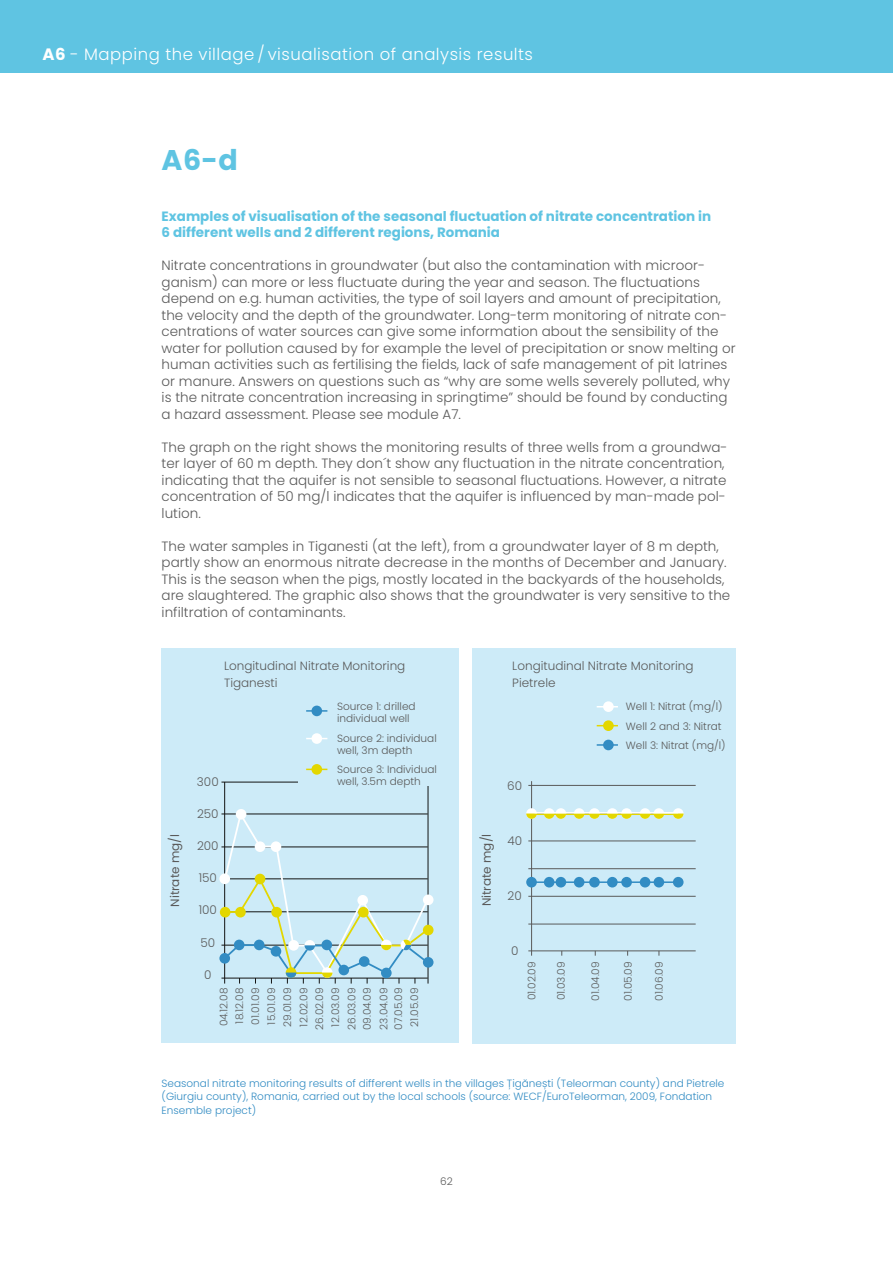
<style>
.page{position:relative;width:893px;height:1263px;background:#fff}
.page>*{position:absolute;margin:0;border:0;box-sizing:border-box;transform-origin:0 0}
.t1{font:700 28.5px "Poppins";color:#5fc4e2}
.t2{font:300 16.5px "Poppins";letter-spacing:.03em;color:#fff}
.t3{font:300 13.5px/16.5px "Poppins";color:#5a5a5a}
.t4{font:700 13.5px/16.5px "Poppins";color:#5fc4e2}
.t5{font:300 12px/17.1px "Poppins";color:#5a5a5a}
.t6{font:12px "Poppins";color:#5a5a5a}
.t7{font:300 10.5px/12px "Poppins";color:#5a5a5a}
.t8{font:300 10.5px/13.5px "Poppins";color:#328cc3}
.s1{font-weight:700}
</style>
<div class="page">
<div style="left:0;top:0;width:893px;height:72px;background:#5fc4e2"></div>
<div style="left:472px;top:648px;width:264px;height:396px;background:#cdebf8"></div>
<hr style="left:531px;top:781px;width:1px;height:175px;background:#5a5a5a">
<hr style="left:528px;top:951px;width:168px;height:1px;background:#5a5a5a">
<hr style="left:528px;top:896px;width:168px;height:1px;background:#5a5a5a">
<hr style="left:528px;top:841px;width:168px;height:1px;background:#5a5a5a">
<hr style="left:528px;top:785px;width:168px;height:1px;background:#5a5a5a">
<hr style="left:528px;top:924px;width:168px;height:1px;background:#5a5a5a">
<hr style="left:528px;top:868px;width:168px;height:1px;background:#5a5a5a">
<div style="left:574px;top:808px;width:10px;height:11px;background:#fff;border-radius:50%"></div>
<div style="left:589px;top:808px;width:11px;height:11px;background:#fff;border-radius:50%"></div>
<svg style="left:574px;top:815px;width:26px;height:4px"></svg>
<div style="left:621px;top:808px;width:11px;height:11px;background:#fff;border-radius:50%"></div>
<div style="left:607px;top:808px;width:11px;height:11px;background:#fff;border-radius:50%"></div>
<svg style="left:607px;top:815px;width:25px;height:4px"></svg>
<div style="left:544px;top:808px;width:10px;height:11px;background:#fff;border-radius:50%"></div>
<div style="left:556px;top:808px;width:10px;height:11px;background:#fff;border-radius:50%"></div>
<svg style="left:544px;top:815px;width:22px;height:4px"></svg>
<div style="left:526px;top:808px;width:11px;height:11px;background:#fff;border-radius:50%"></div>
<svg style="left:526px;top:813px;width:11px;height:6px"></svg>
<div style="left:640px;top:808px;width:10px;height:11px;background:#fff;border-radius:50%"></div>
<div style="left:654px;top:808px;width:10px;height:11px;background:#fff;border-radius:50%"></div>
<svg style="left:640px;top:815px;width:24px;height:4px"></svg>
<div style="left:673px;top:808px;width:11px;height:11px;background:#fff;border-radius:50%"></div>
<svg style="left:673px;top:813px;width:11px;height:6px"></svg>
<hr style="left:534px;top:813px;width:144px;height:2px;background:#e3d700">
<hr style="left:534px;top:812px;width:144px;height:1px;background:#fff">
<div style="left:574px;top:877px;width:10px;height:10px;background:#328cc3;border-radius:50%"></div>
<div style="left:589px;top:877px;width:11px;height:10px;background:#328cc3;border-radius:50%"></div>
<div style="left:621px;top:877px;width:11px;height:10px;background:#328cc3;border-radius:50%"></div>
<div style="left:607px;top:877px;width:11px;height:10px;background:#328cc3;border-radius:50%"></div>
<div style="left:544px;top:877px;width:10px;height:10px;background:#328cc3;border-radius:50%"></div>
<div style="left:556px;top:877px;width:10px;height:10px;background:#328cc3;border-radius:50%"></div>
<div style="left:526px;top:877px;width:11px;height:10px;background:#328cc3;border-radius:50%"></div>
<div style="left:640px;top:877px;width:10px;height:10px;background:#328cc3;border-radius:50%"></div>
<div style="left:654px;top:877px;width:10px;height:10px;background:#328cc3;border-radius:50%"></div>
<div style="left:673px;top:877px;width:11px;height:10px;background:#328cc3;border-radius:50%"></div>
<hr style="left:534px;top:881px;width:144px;height:2px;background:#328cc3">
<div style="left:603px;top:740px;width:11px;height:10px;background:#328cc3;border-radius:50%"></div>
<hr style="left:597px;top:744px;width:21px;height:2px;background:#328cc3">
<div style="left:603px;top:720px;width:11px;height:11px;background:#e3d700;border-radius:50%"></div>
<div style="left:603px;top:701px;width:11px;height:11px;background:#fff;border-radius:50%"></div>
<div style="left:162px;top:648px;width:297px;height:395px;background:#cdebf8"></div>
<hr style="left:221px;top:978px;width:207px;height:1px;background:#131413">
<hr style="left:221px;top:945px;width:207px;height:1px;background:#131413">
<hr style="left:221px;top:847px;width:207px;height:1px;background:#131413">
<hr style="left:221px;top:814px;width:207px;height:1px;background:#131413">
<hr style="left:221px;top:782px;width:207px;height:1px;background:#131413">
<hr style="left:224px;top:782px;width:1px;height:201px;background:#131413">
<hr style="left:428px;top:782px;width:1px;height:201px;background:#131413">
<svg style="left:219px;top:953px;width:11px;height:11px"></svg>
<div style="left:219px;top:873px;width:11px;height:11px;background:#fff;border-radius:50%"></div>
<div style="left:423px;top:894px;width:10px;height:11px;background:#fff;border-radius:50%"></div>
<svg style="left:220px;top:907px;width:10px;height:10px"></svg>
<div style="left:423px;top:925px;width:10px;height:10px;background:#e3d700;border-radius:50%"></div>
<div style="left:423px;top:957px;width:10px;height:11px;background:#328cc3;border-radius:50%"></div>
<svg style="left:222px;top:809px;width:209px;height:174px"></svg>
<div style="left:299px;top:760px;width:139px;height:25px;background:#cdebf8"></div>
<div style="left:311px;top:706px;width:11px;height:10px;background:#328cc3;border-radius:50%"></div>
<hr style="left:306px;top:710px;width:21px;height:2px;background:#328cc3">
<div style="left:311px;top:733px;width:11px;height:11px;background:#fff;border-radius:50%"></div>
<div style="left:311px;top:764px;width:11px;height:11px;background:#e3d700;border-radius:50%"></div>
<p class="t2" style="left:43px;top:44px;width:492px"><span class="s1">A6</span> - Mapping the village / visualisation of analysis results</p>
<h1 class="t1" style="left:162px;top:144px;width:78px">A6-d</h1>
<p class="t4" style="left:162px;top:208px;width:551px">Examples of visualisation of the seasonal fluctuation of nitrate concentration in<br>6 different wells and 2 different regions, Romania</p>
<p class="t3" style="left:162px;top:257px;width:575px">Nitrate concentrations in groundwater (but also the contamination with microor&shy;ganism) can more or less fluctuate during the year and season. The fluctuations depend on e.g. human activities, the type of soil layers and amount of precipitation, the velocity and the depth of the groundwater. Long-term monitoring of nitrate con&shy;centrations of water sources can give some information about the sensibility of the water for pollution caused by for example the level of precipitation or snow melting or human activities such as fertilising the fields, lack of safe management of pit latrines or manure. Answers on questions such as “why are some wells severely polluted, why is the nitrate concentration increasing in springtime” should be found by conducting a hazard assessment. Please see module A7.</p>
<p class="t3" style="left:162px;top:439px;width:567px">The graph on the right shows the monitoring results of three wells from a groundwa&shy;ter layer of 60 m depth. They don´t show any fluctuation in the nitrate concentration, indicating that the aquifer is not sensible to seasonal fluctuations. However, a nitrate concentration of 50 mg/l indicates that the aquifer is influenced by man-made pol&shy;lution.</p>
<p class="t3" style="left:162px;top:538px;width:570px">The water samples in Tiganesti (at the left), from a groundwater layer of 8 m depth, partly show an enormous nitrate decrease in the months of December and January.<br>This is the season when the pigs, mostly located in the backyards of the households, are slaughtered. The graphic also shows that the groundwater is very sensitive to the infiltration of contaminants.</p>
<p class="t5" style="left:224px;top:657px;width:183px">Longitudinal Nitrate Monitoring<br>Tiganesti</p>
<p class="t7" style="left:337px;top:701px;width:80px">Source 1: drilled individual well</p>
<p class="t7" style="left:337px;top:732px;width:101px">Source 2: individual well, 3m depth</p>
<p class="t7" style="left:337px;top:763px;width:101px">Source 3: Individual well, 3.5m depth</p>
<p class="t5" style="left:197px;top:773px;width:23px">300</p>
<p class="t5" style="left:197px;top:805px;width:23px">250</p>
<p class="t5" style="left:197px;top:837px;width:23px">200</p>
<p class="t5" style="left:199px;top:870px;width:20px">150</p>
<p class="t5" style="left:199px;top:902px;width:20px">100</p>
<p class="t5" style="left:200px;top:934px;width:16px">50</p>
<p class="t5" style="left:204px;top:966px;width:9px">0</p>
<p class="t6" style="left:168px;top:907px;width:74px;rotate:-90deg">Nitrate mg/l</p>
<p class="t6" style="left:480px;top:906px;width:74px;rotate:-90deg">Nitrate mg/l</p>
<p class="t7" style="left:216px;top:1026px;width:40px;line-height:15.9px;text-align:justify;rotate:-90deg">04.12.08<br>18.12.08<br>01.01.09<br>15.01.09</p>
<p class="t7" style="left:409px;top:1027px;width:41px;rotate:-90deg">21.05.09</p>
<p class="t7" style="left:279px;top:1027px;width:41px;line-height:16.5px;rotate:-90deg">29.01.09<br>12.02.09</p>
<p class="t7" style="left:311px;top:1030px;width:44px;line-height:16.2px;text-align:justify;rotate:-90deg">26.02.09<br>12.03.09<br>26.03.09</p>
<p class="t7" style="left:359px;top:1030px;width:44px;line-height:16.5px;rotate:-90deg">09.04.09<br>23.04.09</p>
<p class="t7" style="left:393px;top:1029px;width:43px;rotate:-90deg">07.05.09</p>
<p class="t5" style="left:512px;top:657px;width:183px">Longitudinal Nitrate Monitoring<br>Pietrele</p>
<p class="t5" style="left:507px;top:777px;width:16px">60</p>
<p class="t5" style="left:507px;top:832px;width:16px">40</p>
<p class="t5" style="left:508px;top:887px;width:16px">20</p>
<p class="t5" style="left:511px;top:942px;width:9px">0</p>
<p class="t7" style="left:626px;top:697px;width:101px;line-height:19.2px">Well 1: Nitrat (mg/l)<br>Well 2 and 3: Nitrat<br>Well 3: Nitrat (mg/l)</p>
<p class="t7" style="left:526px;top:1000px;width:40px;rotate:-90deg">01.02.09</p>
<p class="t7" style="left:555px;top:1000px;width:40px;rotate:-90deg">01.03.09</p>
<p class="t7" style="left:589px;top:1001px;width:41px;rotate:-90deg">01.04.09</p>
<p class="t7" style="left:622px;top:1001px;width:41px;rotate:-90deg">01.05.09</p>
<p class="t7" style="left:653px;top:1001px;width:41px;rotate:-90deg">01.06.09</p>
<p class="t8" style="left:162px;top:1076px;width:564px">Seasonal nitrate monitoring results of different wells in the villages Țigănești (Teleorman county) and Pietrele (Giurgiu county), Romania, carried out by the local schools (source: WECF/EuroTeleorman, 2009, Fondation<br>Ensemble project)</p>
<p class="t7" style="left:440px;top:1175px;width:14px">62</p>
</div>
